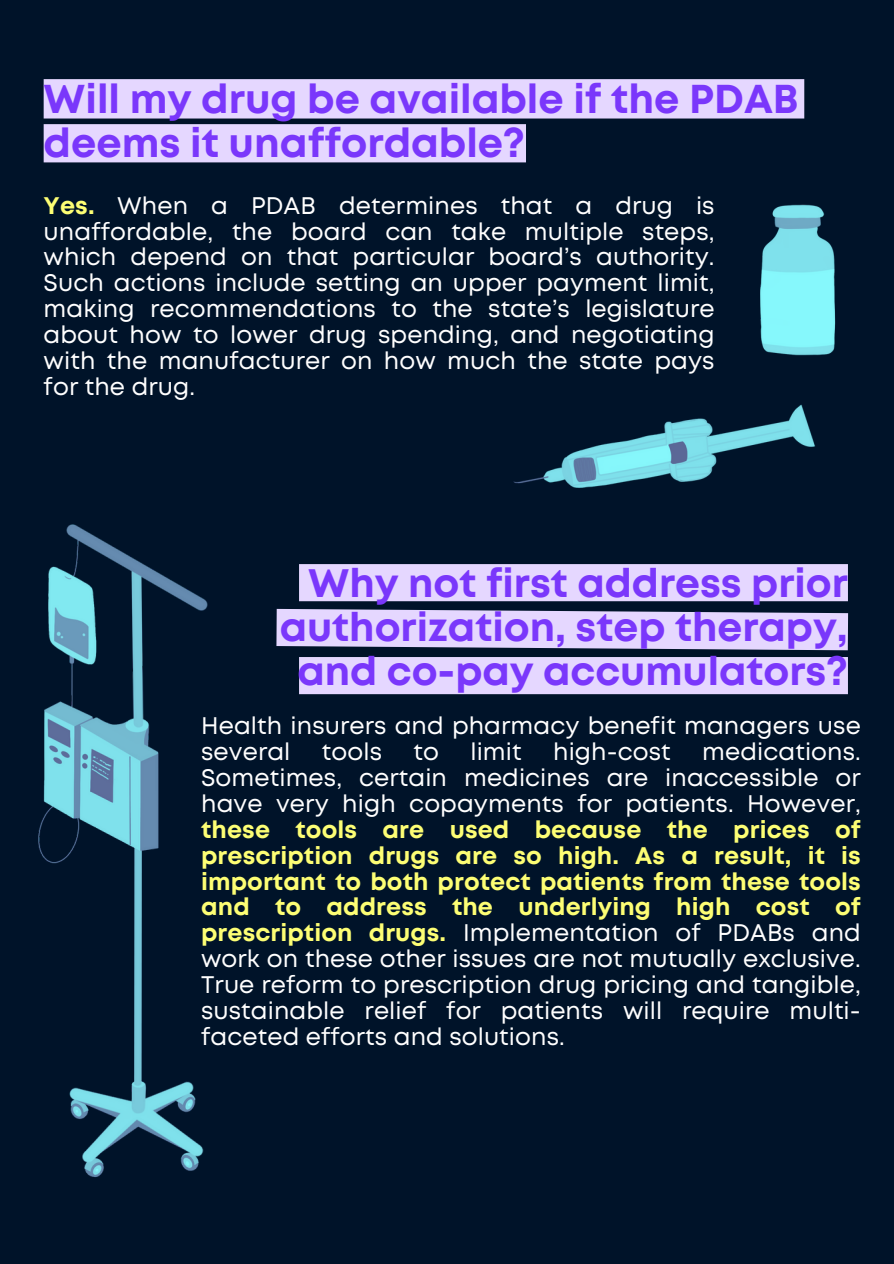
<style>
.page{position:relative;width:894px;height:1264px;background:#fff}
.page>*{position:absolute;margin:0;border:0;box-sizing:border-box;transform-origin:0 0}
.t1{font:700 40.2px/43.7px "Mont";color:#7a37fb}
.t2{font:700 39.6px/43.8px "Mont";color:#7a37fb;text-align:right}
.t3{font:24px/25.8px "Mont";letter-spacing:.005em;color:#fff;text-align:justify}
.s1{font-weight:700;color:#fdfe74}
</style>
<div class="page">
<div style="left:0;top:0;width:893px;height:1263px;background:#001329"></div>
<div style="left:44px;top:79px;width:760px;height:39px;background:#e5d7ff"></div>
<div style="left:44px;top:124px;width:482px;height:38px;background:#e5d7ff"></div>
<div style="left:299px;top:564px;width:548px;height:37px;background:#e5d7ff"></div>
<div style="left:299px;top:657px;width:548px;height:37px;background:#e5d7ff"></div>
<svg style="left:276px;top:590px;width:573px;height:79px"></svg>
<img style="left:760px;top:204px;width:76px;height:152px">
<img style="left:513px;top:404px;width:302px;height:84px">
<img style="left:38px;top:524px;width:170px;height:653px">
<h1 class="t1" style="left:44px;top:80px;width:756px">Will my drug be available if the PDAB deems it unaffordable?</h1>
<p class="t3" style="left:44px;top:194px;width:672px"><span class="s1">Yes.</span> When a PDAB determines that a drug is unaffordable, the board can take multiple steps, which depend on that particular board’s authority.<br>Such actions include setting an upper payment limit, making recommendations to the state’s legislature about how to lower drug spending, and negotiating with the manufacturer on how much the state pays for the drug.</p>
<h2 class="t2" style="left:279px;top:564px;width:569px">Why not first address prior authorization, step therapy, and co-pay accumulators?</h2>
<p class="t3" style="left:201px;top:714px;width:661px">Health insurers and pharmacy benefit managers use several</p>
<p class="t3" style="left:201px;top:740px;width:661px;text-indent:501px">medications.<br>Sometimes, certain medicines are inaccessible or have very high copayments for patients. However,</p>
<p class="t3" style="left:201px;top:818px;width:661px"><span class="s1">these tools are used because the prices of prescription drugs are so high. As a result, it is important to both protect patients from these tools and to address the underlying high cost of prescription drugs.</span> Implementation of PDABs and work on these other issues are not mutually exclusive.<br>True reform to prescription drug pricing and tangible, sustainable relief for patients will require multi&shy;faceted efforts and solutions.</p>
<p class="t3" style="left:322px;top:740px;width:62px">tools</p>
<p class="t3" style="left:413px;top:740px;width:27px">to</p>
<p class="t3" style="left:470px;top:740px;width:53px">limit</p>
<p class="t3" style="left:553px;top:740px;width:119px">high-cost</p>
</div>
